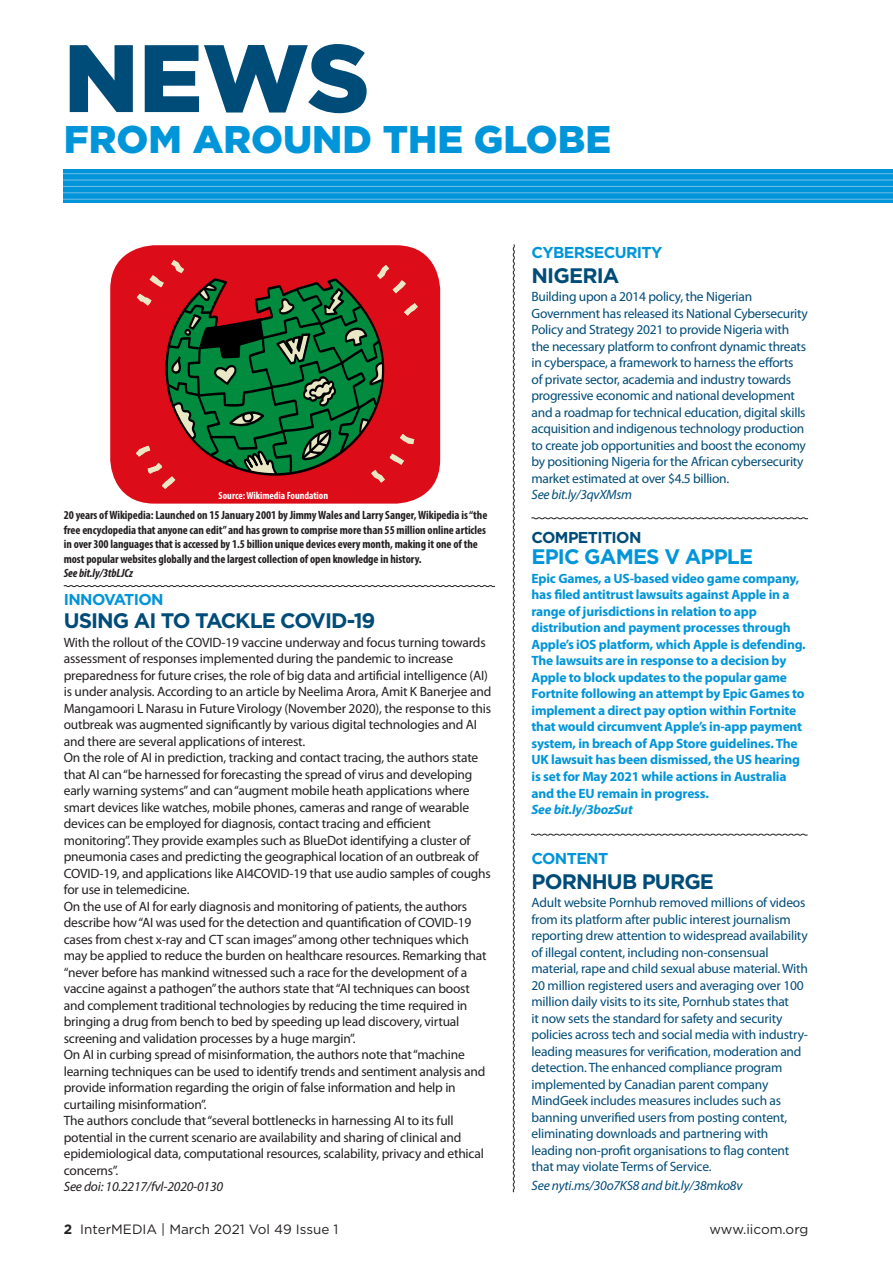
<style>
.page{position:relative;width:893px;height:1263px;background:#fff}
.page>*{position:absolute;margin:0;border:0;box-sizing:border-box;transform-origin:0 0}
.t1{font:900 95.55px "Gotham";color:#004c78}
.t2{font:900 38.55px "Gotham";color:#0095d9}
.t3{font:700 21px "Gotham";letter-spacing:-.045em;color:#004c78}
.t4{font:700 21px "Gotham";letter-spacing:-.04em;color:#0095d9}
.t5{font:700 15.75px "Gotham";letter-spacing:-.04em;color:#0095d9}
.t6{font:700 15.75px "Gotham";letter-spacing:-.04em;color:#004c78}
.t7{font:13.5px/16.5px "Myriad Pro";letter-spacing:-.015em;color:#231f20}
.t8{font:13.5px/16.5px "Myriad Pro";letter-spacing:-.015em;color:#004c78}
.t9{font:700 13.5px/16.5px "Myriad Pro";letter-spacing:-.015em;color:#0095d9}
.t10{font:italic 13.5px "Myriad Pro";letter-spacing:-.015em;color:#004c78}
.t11{font:13.5px "Gotham";color:#231f20}
.t12{font:italic 13.5px "Myriad Pro";letter-spacing:-.015em;color:#231f20}
.t13{font:italic 700 13.5px "Myriad Pro";letter-spacing:-.015em;color:#0095d9}
.t14{font:700 condensed 12px/14.4px "Myriad Pro";letter-spacing:-.005em;color:#231f20}
.t15{font:italic 700 condensed 12px "Myriad Pro";letter-spacing:-.005em;color:#231f20}
.t16{font:700 condensed 10.5px "Myriad Pro";letter-spacing:-.005em;color:#fff}
.s1{font-weight:700}
</style>
<div class="page">
<svg style="left:64px;top:170px;width:829px;height:32px;fill:#0095d9"></svg>
<hr style="left:64px;top:173px;width:829px;height:1px;background:#73bde9">
<hr style="left:64px;top:180px;width:829px;height:1px;background:#73bde9">
<hr style="left:64px;top:186px;width:829px;height:1px;background:#73bde9">
<hr style="left:64px;top:193px;width:829px;height:1px;background:#73bde9">
<hr style="left:64px;top:199px;width:829px;height:1px;background:#73bde9">
<svg style="left:512px;top:244px;width:3px;height:949px"></svg>
<svg style="left:531px;top:517px;width:277px;height:3px"></svg>
<svg style="left:531px;top:833px;width:277px;height:3px"></svg>
<svg style="left:63px;top:585px;width:432px;height:2px"></svg>
<div style="left:110px;top:245px;width:330px;height:259px;background:#dc0c18;border-radius:44px"></div>
<svg style="left:136px;top:260px;width:282px;height:229px"></svg>
<p class="t1" style="left:64px;top:23px;width:307px">NEWS</p>
<p class="t2" style="left:64px;top:117px;width:549px">FROM AROUND THE GLOBE</p>
<p class="t16" style="left:219px;top:488px;width:111px">Source: Wikimedia Foundation</p>
<p class="t14" style="left:64px;top:508px;width:425px">20 years of Wikipedia: Launched on 15 January 2001 by Jimmy Wales and Larry Sanger, Wikipedia is “the free encyclopedia that anyone can edit” and has grown to comprise more than 55 million online articles in over 300 languages that is accessed by 1.5 billion unique devices every month, making it one of the most popular websites globally and the largest collection of open knowledge in history.</p>
<p class="t15" style="left:64px;top:565px;width:71px">See bit.ly/3tbLJCz</p>
<p class="t5" style="left:64px;top:590px;width:101px">INNOVATION</p>
<p class="t3" style="left:64px;top:608px;width:313px">USING AI TO TACKLE COVID-19</p>
<p class="t7" style="left:64px;top:634px;width:429px">With the rollout of the COVID-19 vaccine underway and focus turning towards assessment of responses implemented during the pandemic to increase preparedness for future crises, the role of big data and artificial intelligence (AI) is under analysis. According to an article by Neelima Arora, Amit K Banerjee and Mangamoori L Narasu in Future Virology (November 2020), the response to this outbreak was augmented significantly by various digital technologies and AI and there are several applications of interest.</p>
<p class="t7" style="left:64px;top:749px;width:429px">On the role of AI in prediction, tracking and contact tracing, the authors state that AI can “be harnessed for forecasting the spread of virus and developing early warning systems” and can “augment mobile heath applications where smart devices like watches, mobile phones, cameras and range of wearable devices can be employed for diagnosis, contact tracing and efficient monitoring”. They provide examples such as BlueDot identifying a cluster of pneumonia cases and predicting the geographical location of an outbreak of COVID-19, and applications like AI4COVID-19 that use audio samples of coughs for use in telemedicine.</p>
<p class="t7" style="left:64px;top:898px;width:424px">On the use of AI for early diagnosis and monitoring of patients, the authors describe how “AI was used for the detection and quantification of COVID-19 cases from chest x-ray and CT scan images” among other techniques which may be applied to reduce the burden on healthcare resources. Remarking that “never before has mankind witnessed such a race for the development of a vaccine against a pathogen” the authors state that “AI techniques can boost and complement traditional technologies by reducing the time required in bringing a drug from bench to bed by speeding up lead discovery, virtual screening and validation processes by a huge margin”.</p>
<p class="t7" style="left:64px;top:1046px;width:423px">On AI in curbing spread of misinformation, the authors note that “machine learning techniques can be used to identify trends and sentiment analysis and provide information regarding the origin of false information and help in curtailing misinformation”.</p>
<p class="t7" style="left:64px;top:1112px;width:422px">The authors conclude that “several bottlenecks in harnessing AI to its full potential in the current scenario are availability and sharing of clinical and epidemiological data, computational resources, scalability, privacy and ethical concerns”.</p>
<p class="t12" style="left:64px;top:1178px;width:161px">See doi: 10.2217/fvl-2020-0130</p>
<p class="t5" style="left:531px;top:243px;width:132px">CYBERSECURITY</p>
<p class="t3" style="left:531px;top:263px;width:89px">NIGERIA</p>
<p class="t8" style="left:531px;top:288px;width:278px">Building upon a 2014 policy, the Nigerian Government has released its National Cybersecurity Policy and Strategy 2021 to provide Nigeria with the necessary platform to confront dynamic threats in cyberspace, a framework to harness the efforts of private sector, academia and industry towards progressive economic and national development and a roadmap for technical education, digital skills acquisition and indigenous technology production to create job opportunities and boost the economy by positioning Nigeria for the African cybersecurity market estimated at over $4.5 billion.</p>
<p class="t10" style="left:531px;top:486px;width:102px">See bit.ly/3qvXMsm</p>
<p class="t6" style="left:531px;top:528px;width:111px">COMPETITION</p>
<p class="t4" style="left:531px;top:545px;width:223px">EPIC GAMES V APPLE</p>
<p class="t9" style="left:531px;top:570px;width:276px">Epic Games, a US-based video game company, has filed antitrust lawsuits against Apple in a range of jurisdictions in relation to app distribution and payment processes through Apple’s iOS platform, which Apple is defending.<br>The lawsuits are in response to a decision by Apple to block updates to the popular game Fortnite following an attempt by Epic Games to implement a direct pay option within Fortnite that would circumvent Apple’s in-app payment system, in breach of App Store guidelines. The UK lawsuit has been dismissed, the US hearing is set for May 2021 while actions in Australia and the EU remain in progress.</p>
<p class="t13" style="left:531px;top:801px;width:103px">See bit.ly/3bozSut</p>
<p class="t5" style="left:531px;top:849px;width:78px">CONTENT</p>
<p class="t3" style="left:531px;top:869px;width:184px">PORNHUB PURGE</p>
<p class="t8" style="left:531px;top:894px;width:278px">Adult website Pornhub removed millions of videos from its platform after public interest journalism reporting drew attention to widespread availability of illegal content, including non-consensual material, rape and child sexual abuse material. With 20 million registered users and averaging over 100 million daily visits to its site, Pornhub states that<br>it now sets the standard for safety and security policies across tech and social media with industry&shy;leading measures for verification, moderation and detection. The enhanced compliance program implemented by Canadian parent company MindGeek includes measures includes such as banning unverified users from posting content, eliminating downloads and partnering with leading non-profit organisations to flag content that may violate Terms of Service.</p>
<p class="t10" style="left:531px;top:1177px;width:212px">See nyti.ms/30o7KS8 and bit.ly/38mko8v</p>
<p class="t11" style="left:64px;top:1221px;width:276px"><span class="s1">2</span> InterMEDIA | March 2021 Vol 49 Issue 1</p>
<p class="t11" style="left:709px;top:1221px;width:101px">www.iicom.org</p>
</div>
